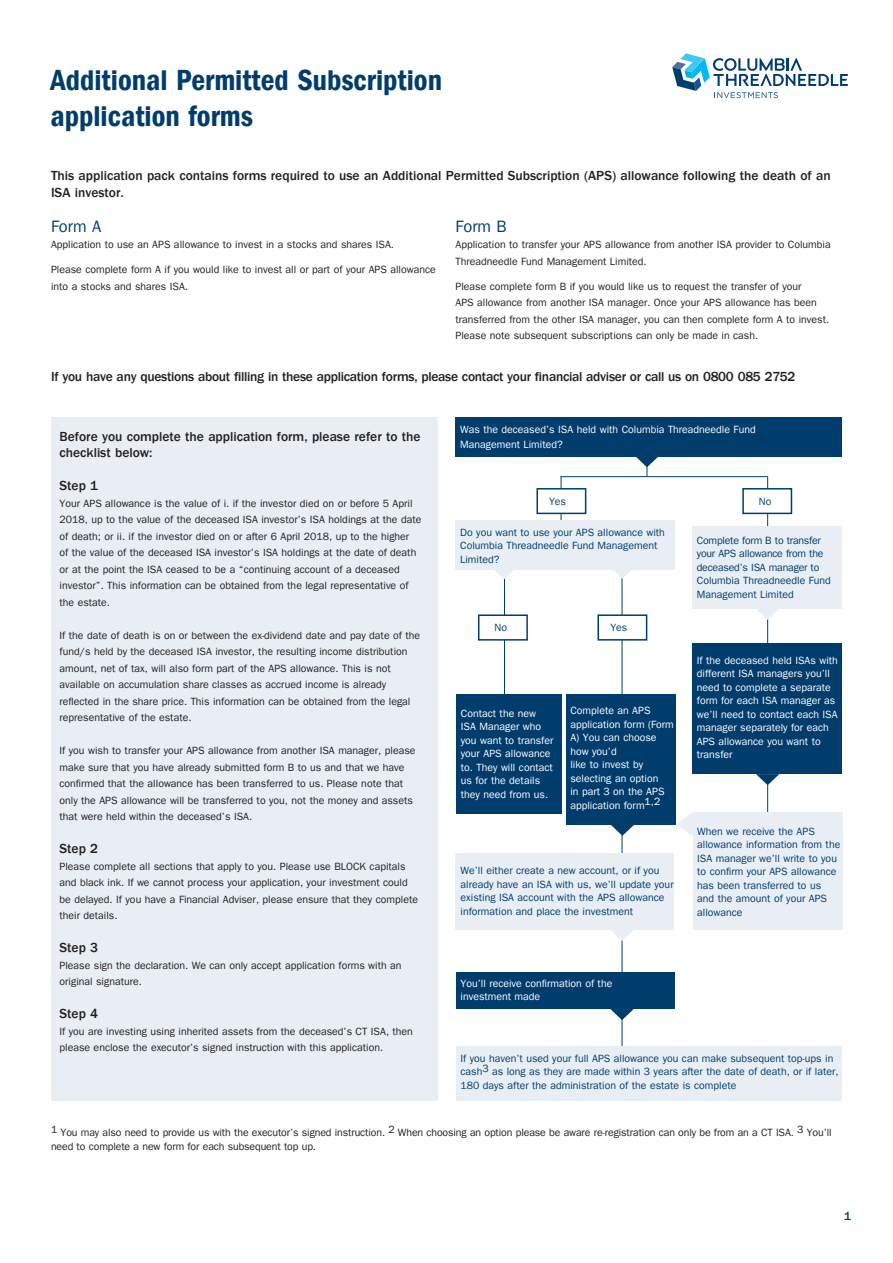
<style>
.page{position:relative;width:893px;height:1263px;background:#fff}
.page>*{position:absolute;margin:0;border:0;box-sizing:border-box;transform-origin:0 0}
.t1{font:30px/36px "ITC Frank Gofor Ameriprise Dm Cn";color:#003d6d}
.t2{font:16.5px "ITC Frank Gofor Ameriprise";color:#003d6d}
.t3{font:500 13.5px/16.5px "ITC Frank Gofor Ameriprise";color:#231f20}
.t4{font:500 13.5px "ITC Frank Gofor Ameriprise";letter-spacing:-.02em;color:#231f20}
.Text{font:500 12px "ITC Frank Gofor Ameriprise";color:#003d6d}
.t5{font:10.5px/16.5px "ITC Frank Gofor Ameriprise";color:#231f20}
.t6{font:10.5px/13.5px "ITC Frank Gofor Ameriprise";color:#003d6d}
.t7{font:10.5px/13.5px "ITC Frank Gofor Ameriprise";color:#fff}
.t8{font:10.5px/13.5px "ITC Frank Gofor Ameriprise";letter-spacing:-.02em;color:#003d6d}
</style>
<div class="page">
<div style="left:51px;top:417px;width:386px;height:683px;background:#e9eef4"></div>
<hr style="left:622px;top:570px;width:1px;height:511px;background:#003d6d">
<hr style="left:504px;top:570px;width:1px;height:136px;background:#003d6d">
<div style="left:455px;top:417px;width:387px;height:39px;background:#003d6d"></div>
<svg style="left:635px;top:456px;width:24px;height:20px"></svg>
<hr style="left:561px;top:476px;width:207px;height:1px;background:#003d6d">
<hr style="left:561px;top:476px;width:1px;height:50px;background:#003d6d">
<div style="left:478px;top:614px;width:50px;height:27px;background:#fff;border:2px solid #003d6d"></div>
<div style="left:455px;top:521px;width:220px;height:49px;background:#e9eef4"></div>
<svg style="left:495px;top:570px;width:18px;height:9px"></svg>
<svg style="left:613px;top:570px;width:18px;height:9px"></svg>
<div style="left:597px;top:614px;width:50px;height:27px;background:#fff;border:2px solid #003d6d"></div>
<div style="left:457px;top:694px;width:105px;height:119px;background:#003d6d"></div>
<div style="left:566px;top:694px;width:110px;height:131px;background:#003d6d"></div>
<div style="left:455px;top:853px;width:219px;height:77px;background:#e9eef4"></div>
<svg style="left:611px;top:825px;width:23px;height:11px"></svg>
<svg style="left:611px;top:930px;width:22px;height:11px"></svg>
<div style="left:456px;top:972px;width:219px;height:37px;background:#003d6d"></div>
<div style="left:456px;top:1046px;width:386px;height:54px;background:#e9eef4"></div>
<hr style="left:767px;top:477px;width:1px;height:411px;background:#003d6d">
<div style="left:693px;top:526px;width:149px;height:83px;background:#e9eef4"></div>
<div style="left:536px;top:488px;width:50px;height:26px;background:#fff;border:2px solid #003d6d"></div>
<div style="left:742px;top:488px;width:50px;height:26px;background:#fff;border:2px solid #003d6d"></div>
<svg style="left:610px;top:1009px;width:24px;height:11px"></svg>
<svg style="left:757px;top:609px;width:22px;height:11px"></svg>
<div style="left:693px;top:643px;width:149px;height:131px;background:#003d6d"></div>
<svg style="left:756px;top:774px;width:23px;height:11px"></svg>
<div style="left:693px;top:813px;width:149px;height:117px;background:#e9eef4"></div>
<svg style="left:676px;top:813px;width:17px;height:23px"></svg>
<svg style="left:672px;top:53px;width:176px;height:45px"></svg>
<p class="t1" style="left:51px;top:63px;width:393px">Additional Permitted Subscription application forms</p>
<p class="t3" style="left:51px;top:168px;width:781px">This application pack contains forms required to use an Additional Permitted Subscription (APS) allowance following the death of an<br>ISA investor.</p>
<p class="t2" style="left:51px;top:217px;width:52px">Form A</p>
<p class="t5" style="left:51px;top:237px;width:345px">Application to use an APS allowance to invest in a stocks and shares ISA.</p>
<p class="t5" style="left:51px;top:262px;width:386px">Please complete form A if you would like to invest all or part of your APS allowance into a stocks and shares ISA.</p>
<p class="t2" style="left:455px;top:217px;width:53px">Form B</p>
<p class="t5" style="left:455px;top:237px;width:377px">Application to transfer your APS allowance from another ISA provider to Columbia<br>Threadneedle Fund Management Limited.</p>
<p class="t5" style="left:455px;top:278px;width:375px">Please complete form B if you would like us to request the transfer of your<br>APS allowance from another ISA manager. Once your APS allowance has been transferred from the other ISA manager, you can then complete form A to invest.<br>Please note subsequent subscriptions can only be made in cash.</p>
<p class="t4" style="left:51px;top:369px;width:746px">If you have any questions about filling in these application forms, please contact your financial adviser or call us on 0800 085 2752</p>
<p class="t3" style="left:60px;top:428px;width:363px">Before you complete the application form, please refer to the checklist below:</p>
<p class="t3" style="left:60px;top:477px;width:40px">Step 1</p>
<p class="t5" style="left:60px;top:495px;width:363px">Your APS allowance is the value of i. if the investor died on or before 5 April 2018, up to the value of the deceased ISA investor’s ISA holdings at the date of death; or ii. if the investor died on or after 6 April 2018, up to the higher<br>of the value of the deceased ISA investor’s ISA holdings at the date of death or at the point the ISA ceased to be a “continuing account of a deceased investor”. This information can be obtained from the legal representative of the estate.</p>
<p class="t5" style="left:60px;top:627px;width:362px">If the date of death is on or between the ex-dividend date and pay date of the fund/s held by the deceased ISA investor, the resulting income distribution amount, net of tax, will also form part of the APS allowance. This is not available on accumulation share classes as accrued income is already reflected in the share price. This information can be obtained from the legal representative of the estate.</p>
<p class="t5" style="left:60px;top:742px;width:357px">If you wish to transfer your APS allowance from another ISA manager, please make sure that you have already submitted form B to us and that we have confirmed that the allowance has been transferred to us. Please note that only the APS allowance will be transferred to you, not the money and assets that were held within the deceased’s ISA.</p>
<p class="t3" style="left:60px;top:840px;width:40px">Step 2</p>
<p class="t5" style="left:60px;top:858px;width:360px">Please complete all sections that apply to you. Please use BLOCK capitals and black ink. If we cannot process your application, your investment could be delayed. If you have a Financial Adviser, please ensure that they complete their details.</p>
<p class="t3" style="left:60px;top:939px;width:40px">Step 3</p>
<p class="t5" style="left:60px;top:957px;width:343px">Please sign the declaration. We can only accept application forms with an original signature.</p>
<p class="t3" style="left:60px;top:1005px;width:40px">Step 4</p>
<p class="t5" style="left:60px;top:1023px;width:355px">If you are investing using inherited assets from the deceased’s CT ISA, then please enclose the executor’s signed instruction with this application.</p>
<p class="t7" style="left:460px;top:422px;width:297px;line-height:15px">Was the deceased’s ISA held with Columbia Threadneedle Fund<br>Management Limited?</p>
<p class="t6" style="left:549px;top:494px;width:19px">Yes</p>
<p class="t6" style="left:759px;top:494px;width:14px">No</p>
<p class="t6" style="left:460px;top:525px;width:206px">Do you want to use your APS allowance with<br>Columbia Threadneedle Fund Management<br>Limited?</p>
<p class="t6" style="left:495px;top:621px;width:14px">No</p>
<p class="t6" style="left:610px;top:621px;width:19px">Yes</p>
<p class="t7" style="left:461px;top:706px;width:94px">Contact the new<br>ISA Manager who you want to transfer your APS allowance to. They will contact us for the details they need from us.</p>
<p class="t7" style="left:570px;top:704px;width:105px">Complete an APS application form (Form<br>A) You can choose how you’d<br>like to invest by selecting an option<br>in part 3 on the APS application form1,2</p>
<p class="t6" style="left:460px;top:864px;width:215px">We’ll either create a new account, or if you already have an ISA with us, we’ll update your existing ISA account with the APS allowance information and place the investment</p>
<p class="t8" style="left:697px;top:534px;width:135px">Complete form B to transfer your APS allowance from the deceased’s ISA manager to<br>Columbia Threadneedle Fund<br>Management Limited</p>
<p class="t7" style="left:697px;top:653px;width:143px">If the deceased held ISAs with different ISA managers you’ll need to complete a separate form for each ISA manager as we’ll need to contact each ISA manager separately for each<br>APS allowance you want to transfer</p>
<p class="t6" style="left:697px;top:825px;width:145px">When we receive the APS allowance information from the<br>ISA manager we’ll write to you to confirm your APS allowance has been transferred to us and the amount of your APS allowance</p>
<p class="t7" style="left:460px;top:976px;width:153px">You’ll receive confirmation of the investment made</p>
<p class="t6" style="left:460px;top:1052px;width:380px">If you haven’t used your full APS allowance you can make subsequent top-ups in cash3 as long as they are made within 3 years after the date of death, or if later,<br>180 days after the administration of the estate is complete</p>
<p class="t5" style="left:51px;top:1126px;width:782px;line-height:13.5px">1 You may also need to provide us with the executor’s signed instruction. 2 When choosing an option please be aware re-registration can only be from an a CT ISA. 3 You’ll need to complete a new form for each subsequent top up.</p>
<p class="Text" style="left:844px;top:1210px;width:9px">1</p>
</div>
